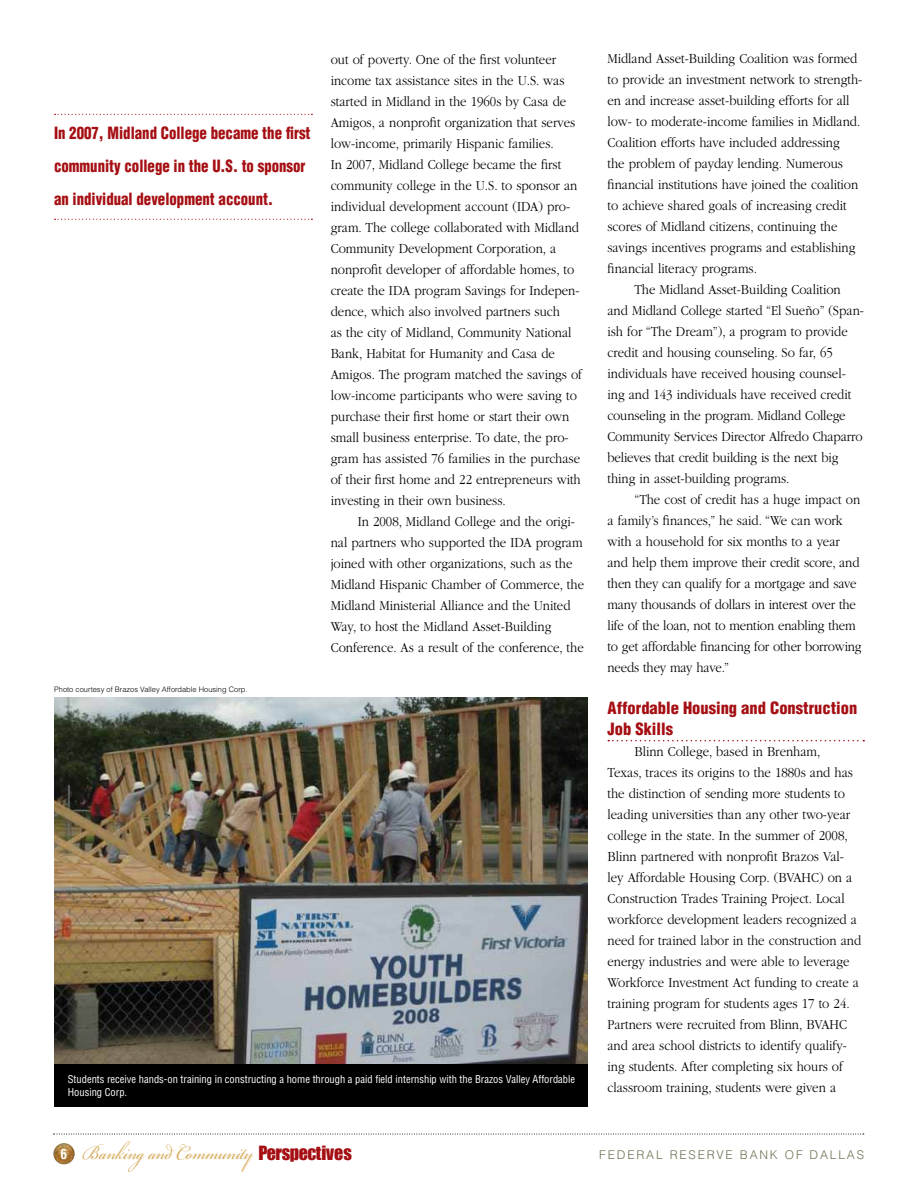
<style>
.page{position:relative;width:918px;height:1188px;background:#fff}
.page>*{position:absolute;margin:0;border:0;box-sizing:border-box;transform-origin:0 0}
.t1{font:31.5px "Bickham Script Pro";color:#d6ac5b;scale:.83 1}
.t2{font:900 condensed 16.5px/33px "Helvetica LT Std";color:#a50e12;scale:.9 1}
.t3{font:900 condensed 16.5px/21px "Helvetica LT Std";color:#a50e12}
.t4{font:300 14.25px/21px "ITC Garamond Std";color:#000;scale:.9 1}
.t5{font:700 condensed 13.5px "Helvetica LT Std";color:#fff}
.t6{font:300 12px "Helvetica LT Std";letter-spacing:.15em;color:#6c7152}
.t7{font:condensed 10.5px/13.5px "Helvetica LT Std";color:#fff}
.t8{font:300 7.5px "Helvetica LT Std";color:#000}
.s1{font-family:"Impact";font-size:18px;color:#a50e12}
</style>
<div class="page">
<svg style="left:55px;top:1143px;width:9px;height:5px"></svg>
<svg style="left:54px;top:1134px;width:810px;height:1px"></svg>
<svg style="left:608px;top:740px;width:256px;height:1px"></svg>
<img style="left:54px;top:698px;width:534px;height:366px">
<div style="left:54px;top:1064px;width:534px;height:43px;background:#000"></div>
<svg style="left:55px;top:114px;width:257px;height:1px"></svg>
<svg style="left:55px;top:219px;width:257px;height:1px"></svg>
<p class="t2" style="left:54px;top:117px;width:287px">In 2007, Midland College became the first community college in the U.S. to sponsor an individual development account.</p>
<p class="t8" style="left:54px;top:684px;width:195px">Photo courtesy of Brazos Valley Affordable Housing Corp.</p>
<p class="t4" style="left:331px;top:49px;width:281px">out of poverty. One of the first volunteer income tax assistance sites in the U.S. was started in Midland in the 1960s by Casa de Amigos, a nonprofit organization that serves low-income, primarily Hispanic families.<br>In 2007, Midland College became the first community college in the U.S. to sponsor an individual development account (IDA) pro&shy;gram. The college collaborated with Midland Community Development Corporation, a nonprofit developer of affordable homes, to create the IDA program Savings for Indepen&shy;dence, which also involved partners such<br>as the city of Midland, Community National Bank, Habitat for Humanity and Casa de Amigos. The program matched the savings of low-income participants who were saving to purchase their first home or start their own small business enterprise. To date, the pro&shy;gram has assisted 76 families in the purchase of their first home and 22 entrepreneurs with investing in their own business.</p>
<p class="t4" style="left:331px;top:511px;width:283px;text-indent:27px">In 2008, Midland College and the origi&shy;nal partners who supported the IDA program joined with other organizations, such as the Midland Hispanic Chamber of Commerce, the Midland Ministerial Alliance and the United Way, to host the Midland Asset-Building Conference. As a result of the conference, the</p>
<p class="t7" style="left:68px;top:1072px;width:509px">Students receive hands-on training in constructing a home through a paid field internship with the Brazos Valley Affordable<br>Housing Corp.</p>
<p class="t4" style="left:608px;top:48px;width:279px">Midland Asset-Building Coalition was formed</p>
<p class="t4" style="left:608px;top:69px;width:285px">to provide an investment network to strength-</p>
<p class="t4" style="left:608px;top:90px;width:271px">en and increase asset-building efforts for all</p>
<p class="t4" style="left:608px;top:111px;width:283px">low- to moderate-income families in Midland.</p>
<p class="t4" style="left:608px;top:132px;width:260px">Coalition efforts have included addressing</p>
<p class="t4" style="left:608px;top:153px;width:263px">the problem of payday lending. Numerous</p>
<p class="t4" style="left:608px;top:174px;width:280px">financial institutions have joined the coalition</p>
<p class="t4" style="left:608px;top:195px;width:267px">to achieve shared goals of increasing credit</p>
<p class="t4" style="left:608px;top:216px;width:257px">scores of Midland citizens, continuing the</p>
<p class="t4" style="left:608px;top:237px;width:277px">savings incentives programs and establishing</p>
<p class="t4" style="left:608px;top:258px;width:168px">financial literacy programs.</p>
<p class="t4" style="left:634px;top:279px;width:231px">The Midland Asset-Building Coalition</p>
<p class="t4" style="left:608px;top:300px;width:287px">and Midland College started “El Sueño” (Span-</p>
<p class="t4" style="left:608px;top:321px;width:269px">ish for “The Dream”), a program to provide</p>
<p class="t4" style="left:608px;top:342px;width:252px">credit and housing counseling. So far, 65</p>
<p class="t4" style="left:608px;top:363px;width:266px">individuals have received housing counsel-</p>
<p class="t4" style="left:608px;top:384px;width:273px">ing and 143 individuals have received credit</p>
<p class="t4" style="left:608px;top:405px;width:266px">counseling in the program. Midland College</p>
<p class="t4" style="left:608px;top:426px;width:285px">Community Services Director Alfredo Chaparro</p>
<p class="t4" style="left:608px;top:447px;width:258px">believes that credit building is the next big</p>
<p class="t4" style="left:608px;top:468px;width:204px">thing in asset-building programs.</p>
<p class="t4" style="left:634px;top:489px;width:252px">“The cost of credit has a huge impact on</p>
<p class="t4" style="left:608px;top:510px;width:263px">a family’s finances,” he said. “We can work</p>
<p class="t4" style="left:608px;top:531px;width:260px">with a household for six months to a year</p>
<p class="t4" style="left:608px;top:552px;width:282px">and help them improve their credit score, and</p>
<p class="t4" style="left:608px;top:573px;width:278px">then they can qualify for a mortgage and save</p>
<p class="t4" style="left:608px;top:594px;width:278px">many thousands of dollars in interest over the</p>
<p class="t4" style="left:608px;top:615px;width:277px">life of the loan, not to mention enabling them</p>
<p class="t4" style="left:608px;top:636px;width:284px">to get affordable financing for other borrowing</p>
<p class="t4" style="left:608px;top:657px;width:137px">needs they may have.”</p>
<p class="t3" style="left:608px;top:697px;width:251px">Affordable Housing and Construction<br>Job Skills</p>
<p class="t4" style="left:608px;top:741px;width:284px;text-indent:27px">Blinn College, based in Brenham,<br>Texas, traces its origins to the 1880s and has the distinction of sending more students to leading universities than any other two-year college in the state. In the summer of 2008, Blinn partnered with nonprofit Brazos Val&shy;ley Affordable Housing Corp. (BVAHC) on a Construction Trades Training Project. Local workforce development leaders recognized a need for trained labor in the construction and energy industries and were able to leverage Workforce Investment Act funding to create a training program for students ages 17 to 24.<br>Partners were recruited from Blinn, BVAHC and area school districts to identify qualify&shy;ing students. After completing six hours of classroom training, students were given a</p>
<p class="t5" style="left:60px;top:1145px;width:8px">6</p>
<h1 class="t1" style="left:83px;top:1129px;width:325px">Banking and Community <span class="s1">Perspectives</span></h1>
<p class="t6" style="left:599px;top:1147px;width:266px">Federal Reserve Bank of D allas</p>
</div>
